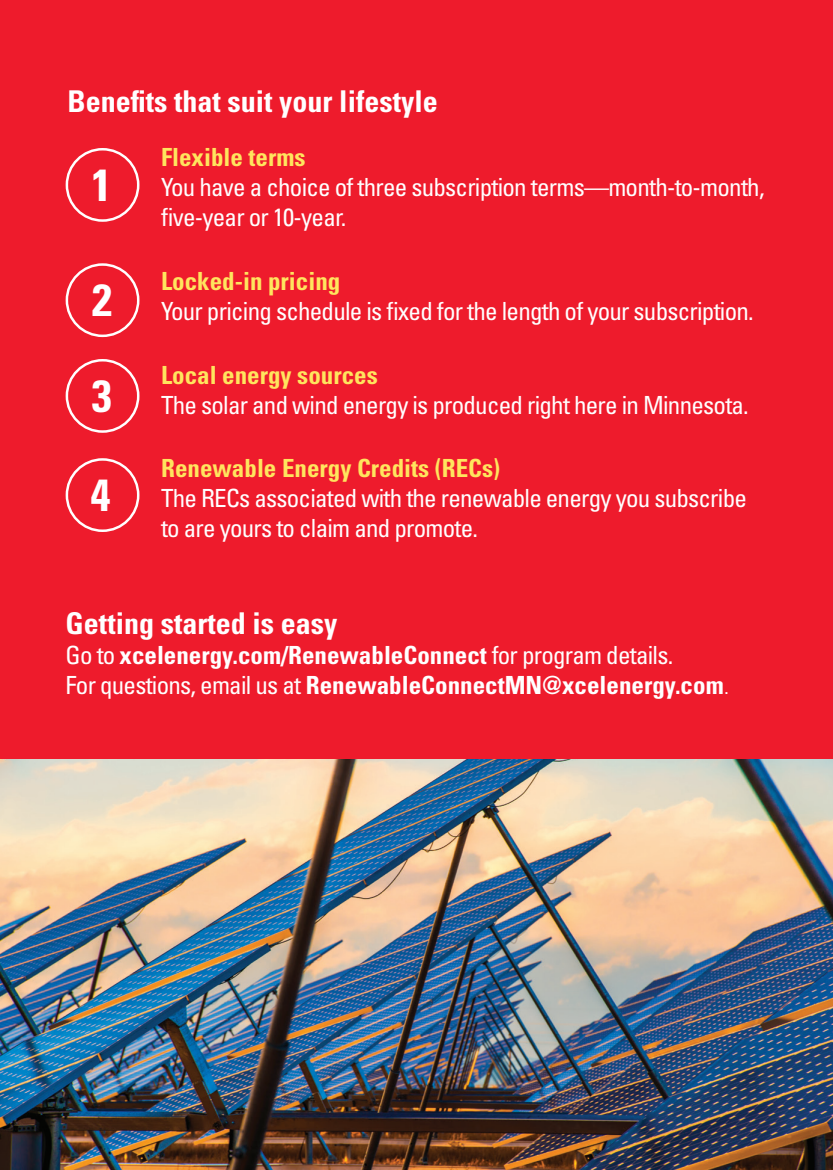
<style>
.page{position:relative;width:833px;height:1170px;background:#fff}
.page>*{position:absolute;margin:0;border:0;box-sizing:border-box;transform-origin:0 0}
.t1{font:700 condensed 45px "Univers LT Std";color:#fff}
.t2{font:700 condensed 30px "Univers LT Std";color:#fff}
.t3{font:condensed 25px/30px "Univers LT Std";letter-spacing:-.03em;color:#fff}
.t4{font:700 condensed 25px/30px "Univers LT Std";color:#fff}
.t5{font:700 condensed 25px "Univers LT Std";color:#ffe55e}
.s1{font-weight:400}
.s2{font-weight:300}
</style>
<div class="page">
<div style="left:0;top:0;width:832px;height:1170px;background:#ee1b2c"></div>
<div style="left:66px;top:148px;width:73px;height:74px;border:2px solid #fff;border-radius:50%"></div>
<div style="left:66px;top:263px;width:73px;height:74px;border:2px solid #fff;border-radius:50%"></div>
<div style="left:66px;top:359px;width:73px;height:74px;border:2px solid #fff;border-radius:50%"></div>
<div style="left:66px;top:458px;width:73px;height:74px;border:2px solid #fff;border-radius:50%"></div>
<img style="left:0;top:760px;width:832px;height:410px">
<p class="t2" style="left:68px;top:83px;width:371px">Benefits that suit your lifestyle</p>
<p class="t1" style="left:92px;top:158px;width:21px">1</p>
<p class="t1" style="left:92px;top:273px;width:21px">2</p>
<p class="t1" style="left:92px;top:369px;width:21px">3</p>
<p class="t1" style="left:91px;top:468px;width:21px">4</p>
<p class="t5" style="left:161px;top:142px;width:146px">Flexible terms</p>
<p class="t3" style="left:161px;top:172px;width:605px">You have a choice of three subscription terms—month-to-month, five-year or 10-year.</p>
<p class="t5" style="left:161px;top:266px;width:181px">Locked-in pricing</p>
<p class="t3" style="left:161px;top:296px;width:594px">Your pricing schedule is fixed for the length of your subscription.</p>
<p class="t5" style="left:161px;top:359px;width:218px">Local energy sources</p>
<p class="t3" style="left:161px;top:389px;width:589px">The solar and wind energy is produced right here in Minnesota.</p>
<p class="t5" style="left:161px;top:453px;width:340px">Renewable Energy Credits (RECs)</p>
<p class="t3" style="left:161px;top:483px;width:587px">The RECs associated with the renewable energy you subscribe to are yours to claim and promote.</p>
<p class="t2" style="left:66px;top:605px;width:273px">Getting started is easy</p>
<p class="t4" style="left:66px;top:640px;width:665px"><span class="s1">Go to</span> xcelenergy.com/RenewableConnect <span class="s1">for program details.<br>For questions, email us at</span> RenewableConnectMN@xcelenergy.com<span class="s2">.</span></p>
</div>
